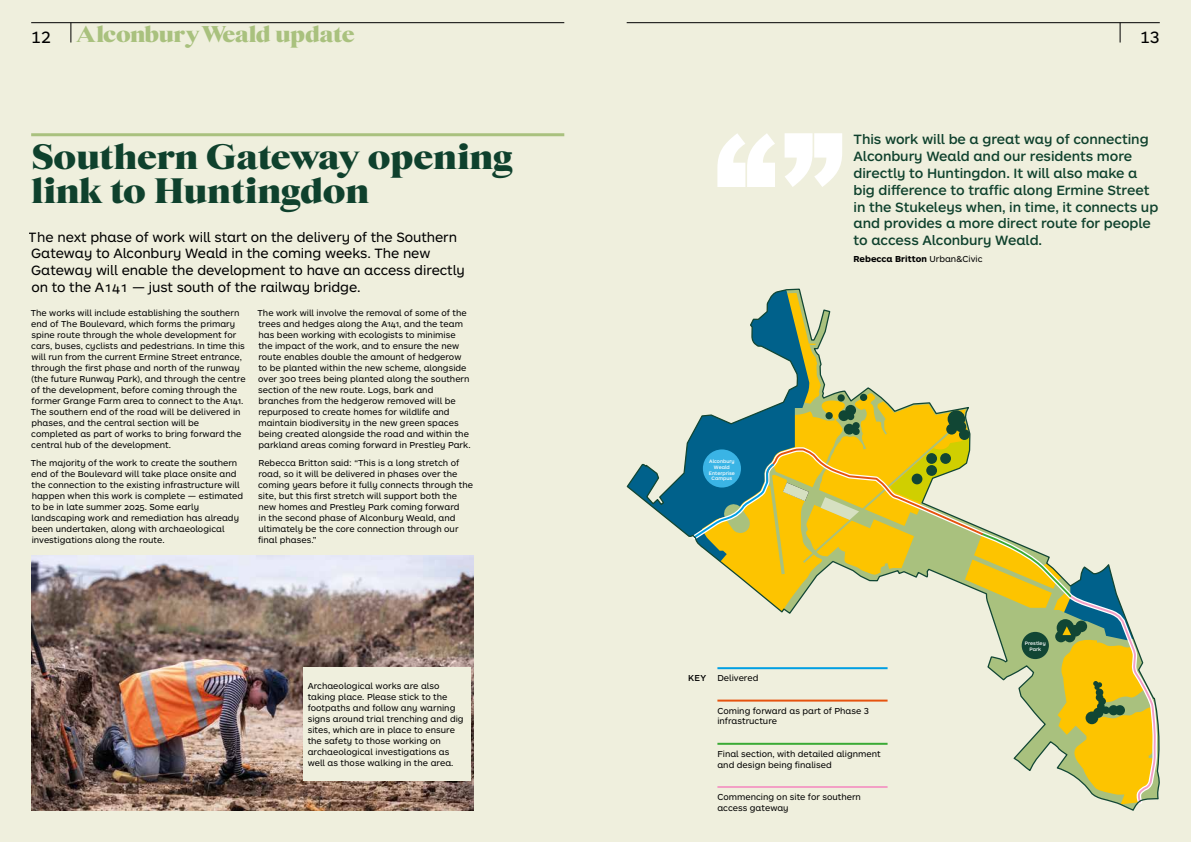
<style>
.page{position:relative;width:1191px;height:842px;background:#efefdd}
.page>*{position:absolute;margin:0;border:0;box-sizing:border-box;transform-origin:0 0}
.t1{font:900 36px/34px "Starling";color:#114634}
.t2{font:900 23.2px "Starling";letter-spacing:-.005em;color:#a9c17e}
.t3{font:17px "ARS Maquette Pro";color:#000}
.t4{font:500 14px/16.8px "ARS Maquette Pro";letter-spacing:-.005em;color:#114634}
.t5{font:14px/16.8px "ARS Maquette Pro";letter-spacing:-.005em;color:#000}
.t6{font:9px/11px "ARS Maquette Pro";color:#000}
.t7{font:700 9px "ARS Maquette Pro";color:#000}
.t8{font:500 9px "ARS Maquette Pro";color:#000}
.t9{font:500 5.1px/5.8px "ARS Maquette Pro";color:#fff;text-align:center}
.s1{font-family:"ARS Maquette Pro";font-weight:400;font-size:17px;color:#000}
.s2{font-weight:400}
</style>
<div class="page">
<svg style="left:71px;top:24px;width:1px;height:19px"></svg>
<svg style="left:1120px;top:24px;width:1px;height:19px"></svg>
<hr style="left:31px;top:23px;width:533px;height:1px;background:#000">
<hr style="left:626px;top:23px;width:533px;height:1px;background:#000">
<hr style="left:31px;top:133px;width:533px;height:3px;background:#a9c17e">
<svg style="left:626px;top:289px;width:533px;height:522px"></svg>
<div style="left:1021px;top:632px;width:28px;height:27px;background:#114634;border-radius:50%"></div>
<div style="left:703px;top:449px;width:38px;height:38px;background:#3ab4e5;border-radius:50%"></div>
<svg style="left:717px;top:133px;width:125px;height:54px"></svg>
<img style="left:31px;top:556px;width:442px;height:255px">
<div style="left:303px;top:667px;width:168px;height:113px;background:#efefdd"></div>
<hr style="left:717px;top:667px;width:170px;height:2px;background:#009fe3">
<hr style="left:717px;top:700px;width:170px;height:2px;background:#e6530f">
<hr style="left:717px;top:743px;width:170px;height:2px;background:#3aaa35">
<hr style="left:717px;top:786px;width:170px;height:2px;background:#f39fc5">
<h2 class="t2" style="left:31px;top:20px;width:325px"><span class="s1">12</span> Alconbury Weald update</h2>
<h3 class="t3" style="left:1140px;top:26px;width:21px">13</h3>
<h1 class="t1" style="left:32px;top:140px;width:482px">Southern Gateway opening link to Huntingdon</h1>
<h3 class="t5" style="left:29px;top:228px;width:437px">The next phase of work will start on the delivery of the Southern Gateway to Alconbury Weald in the coming weeks. The new Gateway will enable the development to have an access directly on to the A141 — just south of the railway bridge.</h3>
<p class="t6" style="left:31px;top:307px;width:216px">The works will include establishing the southern end of The Boulevard, which forms the primary spine route through the whole development for cars, buses, cyclists and pedestrians. In time this will run from the current Ermine Street entrance, through the first phase and north of the runway (the future Runway Park), and through the centre of the development, before coming through the former Grange Farm area to connect to the A141.<br>The southern end of the road will be delivered in phases, and the central section will be completed as part of works to bring forward the central hub of the development.</p>
<p class="t6" style="left:31px;top:457px;width:214px">The majority of the work to create the southern end of the Boulevard will take place onsite and the connection to the existing infrastructure will happen when this work is complete — estimated to be in late summer 2025. Some early landscaping work and remediation has already been undertaken, along with archaeological investigations along the route.</p>
<p class="t6" style="left:257px;top:307px;width:214px">The work will involve the removal of some of the trees and hedges along the A141, and the team has been working with ecologists to minimise the impact of the work, and to ensure the new route enables double the amount of hedgerow to be planted within the new scheme, alongside over 300 trees being planted along the southern section of the new route. Logs, bark and branches from the hedgerow removed will be repurposed to create homes for wildlife and maintain biodiversity in the new green spaces being created alongside the road and within the parkland areas coming forward in Prestley Park.</p>
<p class="t6" style="left:258px;top:457px;width:216px">Rebecca Britton said: “This is a long stretch of road, so it will be delivered in phases over the coming years before it fully connects through the site, but this first stretch will support both the new homes and Prestley Park coming forward<br>in the second phase of Alconbury Weald, and ultimately be the core connection through our final phases.”</p>
<p class="t6" style="left:308px;top:680px;width:157px">Archaeological works are also taking place. Please stick to the footpaths and follow any warning signs around trial trenching and dig sites, which are in place to ensure the safety to those working on archaeological investigations as well as those walking in the area.</p>
<p class="t9" style="left:709px;top:458px;width:27px">Alconbury<br>Weald<br>Enterprise<br>Campus</p>
<p class="t4" style="left:853px;top:130px;width:306px">This work will be a great way of connecting Alconbury Weald and our residents more directly to Huntingdon. It will also make a big difference to traffic along Ermine Street in the Stukeleys when, in time, it connects up and provides a more direct route for people to access Alconbury Weald.</p>
<p class="t7" style="left:853px;top:253px;width:130px">Rebecca Britton <span class="s2">Urban&amp;Civic</span></p>
<p class="t9" style="left:1024px;top:640px;width:22px">Prestley<br>Park</p>
<p class="t8" style="left:688px;top:672px;width:19px">KEY</p>
<p class="t6" style="left:717px;top:672px;width:42px">Delivered</p>
<p class="t6" style="left:717px;top:705px;width:153px">Coming forward as part of Phase 3 infrastructure</p>
<p class="t6" style="left:717px;top:748px;width:165px">Final section, with detailed alignment and design being finalised</p>
<p class="t6" style="left:717px;top:791px;width:145px">Commencing on site for southern access gateway</p>
</div>
